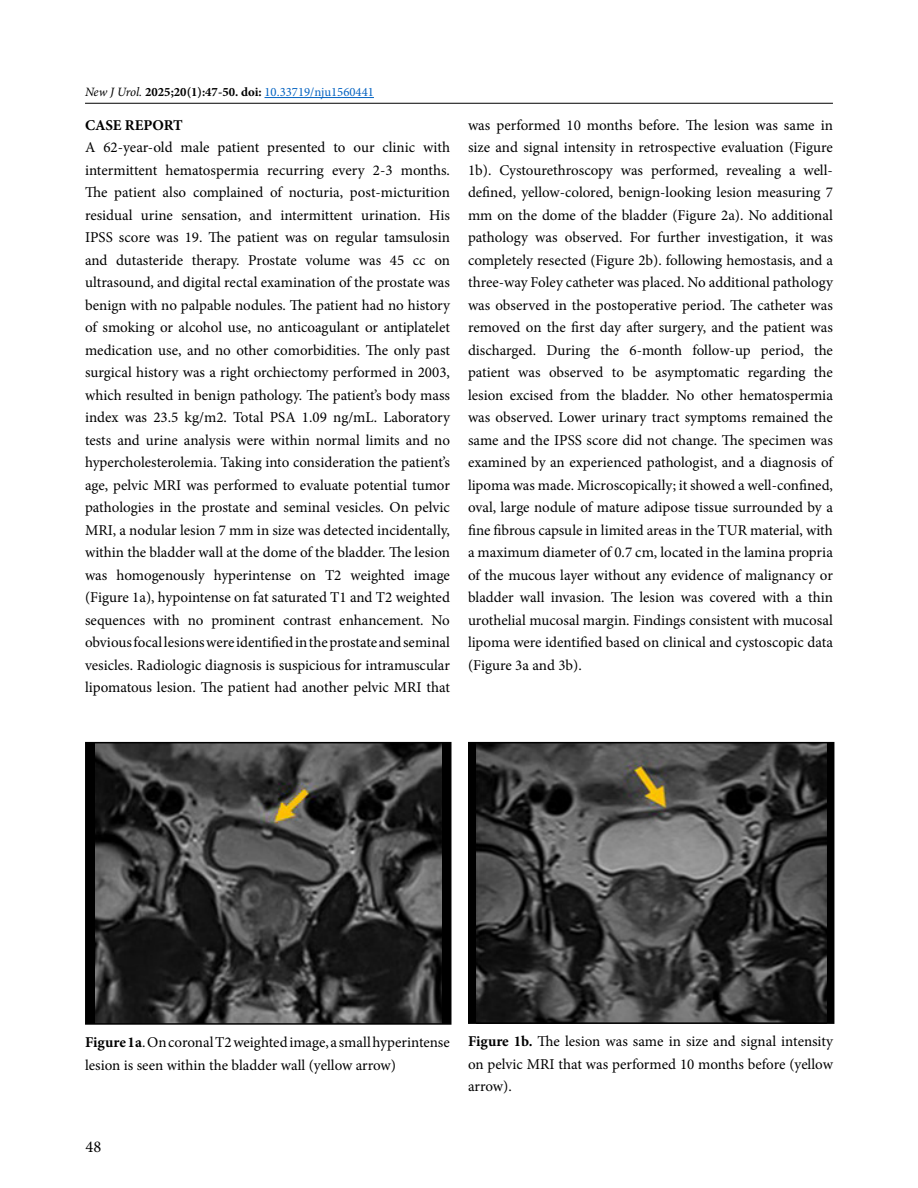
<style>
.page{position:relative;width:918px;height:1188px;background:#fff}
.page>*{position:absolute;margin:0;border:0;box-sizing:border-box;transform-origin:0 0}
.t1{font:16.5px "Minion Pro";color:#000}
.t2{font:15px/22.5px "Minion Pro";color:#000;text-align:justify}
.t3{font:700 15px "Minion Pro";letter-spacing:-.005em;color:#000}
.t4{font:700 12.75px "Minion Pro";color:#000}
.s1{font-weight:400;font-style:italic}
.s2{font-weight:400;color:#0563c1}
.s3{font-weight:700}
</style>
<div class="page">
<hr style="left:85px;top:103px;width:748px;height:1px;background:#000">
<hr style="left:265px;top:97px;width:109px;height:1px;background:#0563c1">
<div style="left:86px;top:743px;width:365px;height:281px;background:#000"></div>
<img style="left:95px;top:745px;width:346px;height:277px">
<div style="left:85px;top:742px;width:367px;height:283px;border:2px solid #000"></div>
<div style="left:469px;top:743px;width:365px;height:280px;background:#000"></div>
<img style="left:476px;top:745px;width:350px;height:276px">
<div style="left:468px;top:742px;width:366px;height:282px;border:2px solid #000"></div>
<p class="t4" style="left:85px;top:83px;width:290px"><span class="s1">New J Urol.</span> 2025;20(1):47-50. doi: <span class="s2">10.33719/nju1560441</span></p>
<p class="t3" style="left:85px;top:115px;width:99px">CASE REPORT</p>
<p class="t2" style="left:85px;top:136px;width:367px">A 62-year-old male patient presented to our clinic with intermittent hematospermia recurring every 2-3 months.<br>The patient also complained of nocturia, post-micturition residual urine sensation, and intermittent urination. His IPSS score was 19. The patient was on regular tamsulosin and dutasteride therapy. Prostate volume was 45 cc on ultrasound, and digital rectal examination of the prostate was benign with no palpable nodules. The patient had no history of smoking or alcohol use, no anticoagulant or antiplatelet medication use, and no other comorbidities. The only past surgical history was a right orchiectomy performed in 2003, which resulted in benign pathology. The patient’s body mass index was 23.5 kg/m2. Total PSA 1.09 ng/mL. Laboratory tests and urine analysis were within normal limits and no hypercholesterolemia. Taking into consideration the patient’s age, pelvic MRI was performed to evaluate potential tumor pathologies in the prostate and seminal vesicles. On pelvic MRI, a nodular lesion 7 mm in size was detected incidentally, within the bladder wall at the dome of the bladder. The lesion was homogenously hyperintense on T2 weighted image (Figure 1a), hypointense on fat saturated T1 and T2 weighted sequences with no prominent contrast enhancement. No obvious focal lesions were identified in the prostate and seminal vesicles. Radiologic diagnosis is suspicious for intramuscular lipomatous lesion. The patient had another pelvic MRI that</p>
<p class="t2" style="left:468px;top:114px;width:367px">was performed 10 months before. The lesion was same in size and signal intensity in retrospective evaluation (Figure 1b). Cystourethroscopy was performed, revealing a well&shy;defined, yellow-colored, benign-looking lesion measuring 7 mm on the dome of the bladder (Figure 2a). No additional pathology was observed. For further investigation, it was completely resected (Figure 2b). following hemostasis, and a three-way Foley catheter was placed. No additional pathology was observed in the postoperative period. The catheter was removed on the first day after surgery, and the patient was discharged. During the 6-month follow-up period, the patient was observed to be asymptomatic regarding the lesion excised from the bladder. No other hematospermia was observed. Lower urinary tract symptoms remained the same and the IPSS score did not change. The specimen was examined by an experienced pathologist, and a diagnosis of lipoma was made. Microscopically; it showed a well-confined, oval, large nodule of mature adipose tissue surrounded by a fine fibrous capsule in limited areas in the TUR material, with a maximum diameter of 0.7 cm, located in the lamina propria of the mucous layer without any evidence of malignancy or bladder wall invasion. The lesion was covered with a thin urothelial mucosal margin. Findings consistent with mucosal lipoma were identified based on clinical and cystoscopic data (Figure 3a and 3b).</p>
<p class="t2" style="left:85px;top:1031px;width:366px"><span class="s3">Figure 1a</span>. On coronal T2 weighted image, a small hyperintense lesion is seen within the bladder wall (yellow arrow)</p>
<p class="t2" style="left:468px;top:1030px;width:367px"><span class="s3">Figure 1b.</span> The lesion was same in size and signal intensity on pelvic MRI that was performed 10 months before (yellow arrow).</p>
<p class="t1" style="left:86px;top:1136px;width:17px">48</p>
</div>
